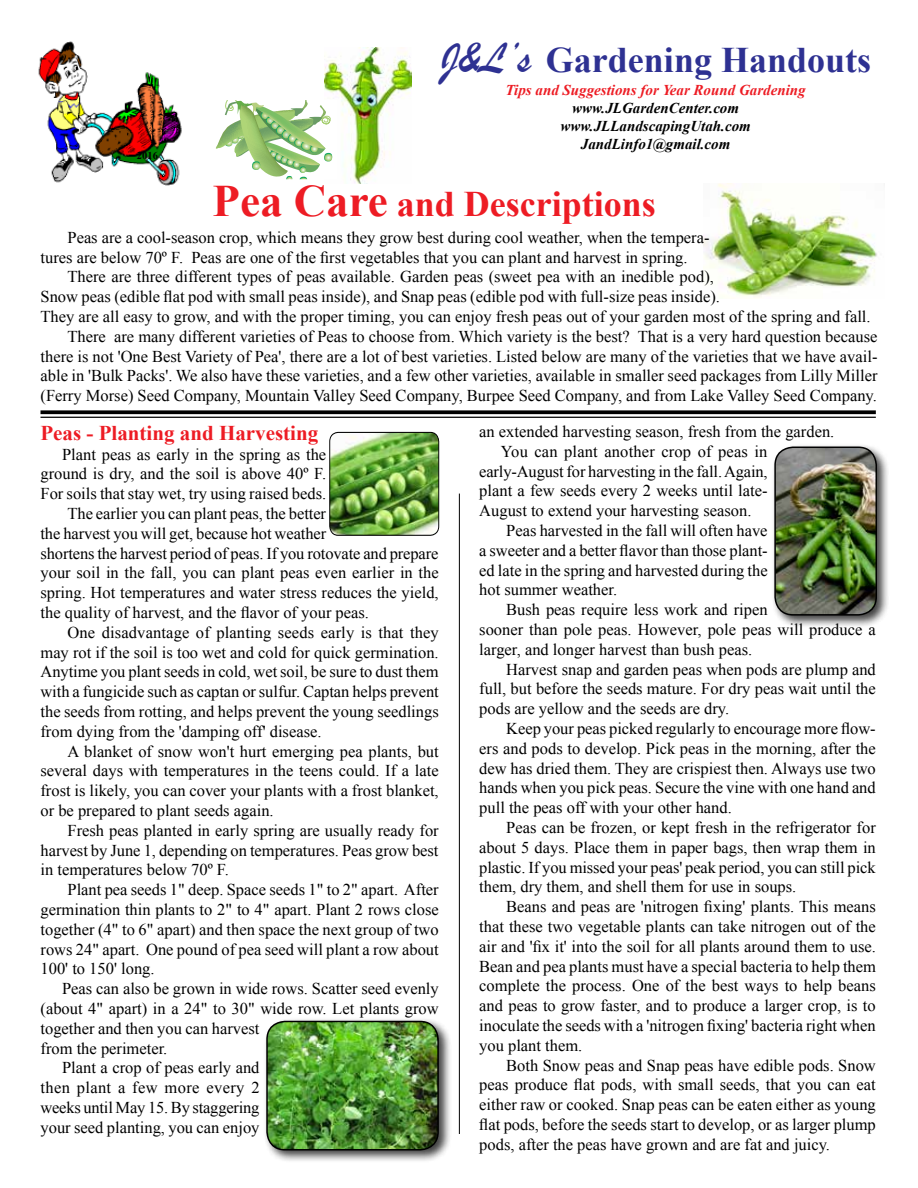
<style>
.page{position:relative;width:918px;height:1188px;background:#fff}
.page>*{position:absolute;margin:0;border:0;box-sizing:border-box;transform-origin:0 0}
.t1{font:700 36px "Times New Roman";color:#ed1c24}
.t2{font:700 36px "Times New Roman";color:#2e3192}
.t3{font:700 21px "Times New Roman";color:#ed1c24}
.t4{font:16.5px/19.8px "Times New Roman";color:#000}
.t5{font:16.5px "Times New Roman";letter-spacing:.02em;color:#000}
.t6{font:italic 700 15px/18px "Times New Roman";color:#000;text-align:center}
.t7{font:italic 700 15px "Times New Roman";color:#ed1c24}
.t8{font:700 10.5px "Times New Roman";color:#000}
.s1{font-family:"Brush Script";font-weight:400;font-size:45px}
.s2{font-size:45px}
</style>
<div class="page">
<img style="left:325px;top:47px;width:87px;height:137px">
<div style="left:212px;top:101px;width:125px;height:78px;background:#fff"></div>
<svg style="left:215px;top:101px;width:117px;height:78px"></svg>
<img style="left:703px;top:184px;width:174px;height:114px">
<svg style="left:40px;top:410px;width:836px;height:4px;background:#191919"></svg>
<hr style="left:40px;top:417px;width:836px;height:1px;background:#000">
<hr style="left:459px;top:494px;width:1px;height:640px;background:#000">
<img style="left:38px;top:41px;width:144px;height:145px">
<img style="left:330px;top:432px;width:109px;height:103px">
<div style="left:329px;top:432px;width:110px;height:104px;border:1px solid #000;border-radius:9px"></div>
<div style="left:263px;top:1017px;width:189px;height:147px;background:#000;opacity:.75"></div>
<img style="left:267px;top:1022px;width:171px;height:128px">
<div style="left:266px;top:1021px;width:173px;height:130px;border:2px solid #000;border-radius:18px"></div>
<div style="left:771px;top:443px;width:119px;height:185px;background:#000;opacity:.75"></div>
<img style="left:775px;top:447px;width:101px;height:168px">
<div style="left:774px;top:447px;width:103px;height:169px;border:2px solid #000;border-radius:18px"></div>
<p class="t8" style="left:137px;top:148px;width:22px">2016</p>
<h1 class="t2" style="left:440px;top:35px;width:432px"><span class="s1">J&amp;L’s</span> Gardening Handouts</h1>
<p class="t7" style="left:506px;top:79px;width:302px">Tips and Suggestions for Year Round Gardening</p>
<p class="t6" style="left:561px;top:98px;width:192px">www.JLGardenCenter.com www.JLLandscapingUtah.com<br>JandLinfo1@gmail.com</p>
<h1 class="t1" style="left:213px;top:179px;width:445px"><span class="s2">Pea Care</span> and Descriptions</h1>
<p class="t4" style="left:41px;top:227px;width:670px;text-indent:27px">Peas are a cool-season crop, which means they grow best during cool weather, when the tempera&shy;tures are below 70º F. Peas are one of the first vegetables that you can plant and harvest in spring.</p>
<p class="t4" style="left:67px;top:267px;width:648px">There are three different types of peas available. Garden peas (sweet pea with an inedible pod),</p>
<p class="t4" style="left:41px;top:287px;width:681px">Snow peas (edible flat pod with small peas inside), and Snap peas (edible pod with full-size peas inside).</p>
<p class="t4" style="left:41px;top:306px;width:832px">They are all easy to grow, and with the proper timing, you can enjoy fresh peas out of your garden most of the spring and fall.</p>
<p class="t4" style="left:67px;top:326px;width:812px">There are many different varieties of Peas to choose from. Which variety is the best? That is a very hard question because</p>
<p class="t4" style="left:41px;top:346px;width:838px">there is not 'One Best Variety of Pea', there are a lot of best varieties. Listed below are many of the varieties that we have avail-</p>
<p class="t4" style="left:41px;top:366px;width:839px">able in 'Bulk Packs'. We also have these varieties, and a few other varieties, available in smaller seed packages from Lilly Miller</p>
<p class="t4" style="left:41px;top:386px;width:838px">(Ferry Morse) Seed Company, Mountain Valley Seed Company, Burpee Seed Company, and from Lake Valley Seed Company.</p>
<p class="t3" style="left:40px;top:418px;width:279px">Peas - Planting and Harvesting</p>
<p class="t4" style="left:62px;top:444px;width:266px">Plant peas as early in the spring as the</p>
<p class="t4" style="left:41px;top:464px;width:287px">ground is dry, and the soil is above 40º F.</p>
<p class="t4" style="left:41px;top:483px;width:287px">For soils that stay wet, try using raised beds.</p>
<p class="t4" style="left:67px;top:503px;width:260px">The earlier you can plant peas, the better</p>
<p class="t4" style="left:41px;top:523px;width:287px">the harvest you will get, because hot weather</p>
<p class="t4" style="left:41px;top:543px;width:399px">shortens the harvest period of peas. If you rotovate and prepare</p>
<p class="t4" style="left:41px;top:563px;width:400px">your soil in the fall, you can plant peas even earlier in the</p>
<p class="t4" style="left:41px;top:582px;width:400px">spring. Hot temperatures and water stress reduces the yield,</p>
<p class="t4" style="left:41px;top:602px;width:330px">the quality of harvest, and the flavor of your peas.</p>
<p class="t4" style="left:67px;top:622px;width:373px">One disadvantage of planting seeds early is that they</p>
<p class="t4" style="left:41px;top:642px;width:400px">may rot if the soil is too wet and cold for quick germination.</p>
<p class="t4" style="left:41px;top:662px;width:400px">Anytime you plant seeds in cold, wet soil, be sure to dust them</p>
<p class="t4" style="left:41px;top:681px;width:400px">with a fungicide such as captan or sulfur. Captan helps prevent</p>
<p class="t4" style="left:41px;top:701px;width:400px">the seeds from rotting, and helps prevent the young seedlings</p>
<p class="t4" style="left:41px;top:721px;width:283px">from dying from the 'damping off' disease.</p>
<p class="t4" style="left:67px;top:741px;width:373px">A blanket of snow won't hurt emerging pea plants, but</p>
<p class="t4" style="left:41px;top:761px;width:400px">several days with temperatures in the teens could. If a late</p>
<p class="t4" style="left:41px;top:780px;width:400px">frost is likely, you can cover your plants with a frost blanket,</p>
<p class="t4" style="left:41px;top:800px;width:235px">or be prepared to plant seeds again.</p>
<p class="t4" style="left:67px;top:820px;width:373px">Fresh peas planted in early spring are usually ready for</p>
<p class="t4" style="left:41px;top:840px;width:400px">harvest by June 1, depending on temperatures. Peas grow best</p>
<p class="t4" style="left:41px;top:860px;width:190px">in temperatures below 70º F.</p>
<p class="t4" style="left:68px;top:879px;width:373px">Plant pea seeds 1" deep. Space seeds 1" to 2" apart. After</p>
<p class="t4" style="left:41px;top:899px;width:400px">germination thin plants to 2" to 4" apart. Plant 2 rows close</p>
<p class="t4" style="left:41px;top:919px;width:400px">together (4" to 6" apart) and then space the next group of two</p>
<p class="t4" style="left:41px;top:939px;width:400px">rows 24" apart. One pound of pea seed will plant a row about</p>
<p class="t4" style="left:41px;top:959px;width:116px">100' to 150' long.</p>
<p class="t4" style="left:62px;top:978px;width:378px">Peas can also be grown in wide rows. Scatter seed evenly</p>
<p class="t4" style="left:41px;top:998px;width:400px">(about 4" apart) in a 24" to 30" wide row. Let plants grow</p>
<p class="t4" style="left:41px;top:1018px;width:221px">together and then you can harvest</p>
<p class="t4" style="left:41px;top:1038px;width:128px">from the perimeter.</p>
<p class="t4" style="left:62px;top:1058px;width:199px">Plant a crop of peas early and</p>
<p class="t5" style="left:41px;top:1077px;width:221px">then plant a few more every 2</p>
<p class="t4" style="left:41px;top:1097px;width:220px">weeks until May 15. By staggering</p>
<p class="t4" style="left:41px;top:1117px;width:221px">your seed planting, you can enjoy</p>
<p class="t4" style="left:479px;top:421px;width:357px">an extended harvesting season, fresh from the garden.</p>
<p class="t4" style="left:501px;top:441px;width:268px">You can plant another crop of peas in</p>
<p class="t4" style="left:479px;top:461px;width:290px">early-August for harvesting in the fall. Again,</p>
<p class="t4" style="left:479px;top:481px;width:290px">plant a few seeds every 2 weeks until late-</p>
<p class="t4" style="left:479px;top:500px;width:274px">August to extend your harvesting season.</p>
<p class="t4" style="left:506px;top:520px;width:263px">Peas harvested in the fall will often have</p>
<p class="t4" style="left:479px;top:540px;width:290px">a sweeter and a better flavor than those plant-</p>
<p class="t4" style="left:479px;top:560px;width:290px">ed late in the spring and harvested during the</p>
<p class="t4" style="left:479px;top:580px;width:139px">hot summer weather.</p>
<p class="t4" style="left:506px;top:599px;width:263px">Bush peas require less work and ripen</p>
<p class="t4" style="left:479px;top:619px;width:398px">sooner than pole peas. However, pole peas will produce a</p>
<p class="t4" style="left:479px;top:639px;width:275px">larger, and longer harvest than bush peas.</p>
<p class="t4" style="left:506px;top:659px;width:371px">Harvest snap and garden peas when pods are plump and</p>
<p class="t4" style="left:479px;top:679px;width:398px">full, but before the seeds mature. For dry peas wait until the</p>
<p class="t4" style="left:479px;top:698px;width:252px">pods are yellow and the seeds are dry.</p>
<p class="t4" style="left:506px;top:718px;width:371px">Keep your peas picked regularly to encourage more flow-</p>
<p class="t4" style="left:479px;top:738px;width:398px">ers and pods to develop. Pick peas in the morning, after the</p>
<p class="t4" style="left:479px;top:758px;width:398px">dew has dried them. They are crispiest then. Always use two</p>
<p class="t4" style="left:479px;top:778px;width:398px">hands when you pick peas. Secure the vine with one hand and</p>
<p class="t4" style="left:479px;top:797px;width:254px">pull the peas off with your other hand.</p>
<p class="t4" style="left:506px;top:817px;width:371px">Peas can be frozen, or kept fresh in the refrigerator for</p>
<p class="t4" style="left:479px;top:837px;width:398px">about 5 days. Place them in paper bags, then wrap them in</p>
<p class="t4" style="left:479px;top:857px;width:398px">plastic. If you missed your peas' peak period, you can still pick</p>
<p class="t4" style="left:479px;top:877px;width:319px">them, dry them, and shell them for use in soups.</p>
<p class="t4" style="left:506px;top:896px;width:371px">Beans and peas are 'nitrogen fixing' plants. This means</p>
<p class="t4" style="left:479px;top:916px;width:398px">that these two vegetable plants can take nitrogen out of the</p>
<p class="t4" style="left:479px;top:936px;width:398px">air and 'fix it' into the soil for all plants around them to use.</p>
<p class="t4" style="left:479px;top:956px;width:398px">Bean and pea plants must have a special bacteria to help them</p>
<p class="t4" style="left:479px;top:976px;width:398px">complete the process. One of the best ways to help beans</p>
<p class="t4" style="left:479px;top:995px;width:398px">and peas to grow faster, and to produce a larger crop, is to</p>
<p class="t4" style="left:479px;top:1015px;width:398px">inoculate the seeds with a 'nitrogen fixing' bacteria right when</p>
<p class="t4" style="left:479px;top:1035px;width:105px">you plant them.</p>
<p class="t4" style="left:506px;top:1055px;width:371px">Both Snow peas and Snap peas have edible pods. Snow</p>
<p class="t4" style="left:479px;top:1075px;width:398px">peas produce flat pods, with small seeds, that you can eat</p>
<p class="t4" style="left:479px;top:1094px;width:398px">either raw or cooked. Snap peas can be eaten either as young</p>
<p class="t4" style="left:479px;top:1114px;width:398px">flat pods, before the seeds start to develop, or as larger plump</p>
<p class="t4" style="left:479px;top:1134px;width:352px">pods, after the peas have grown and are fat and juicy.</p>
</div>
